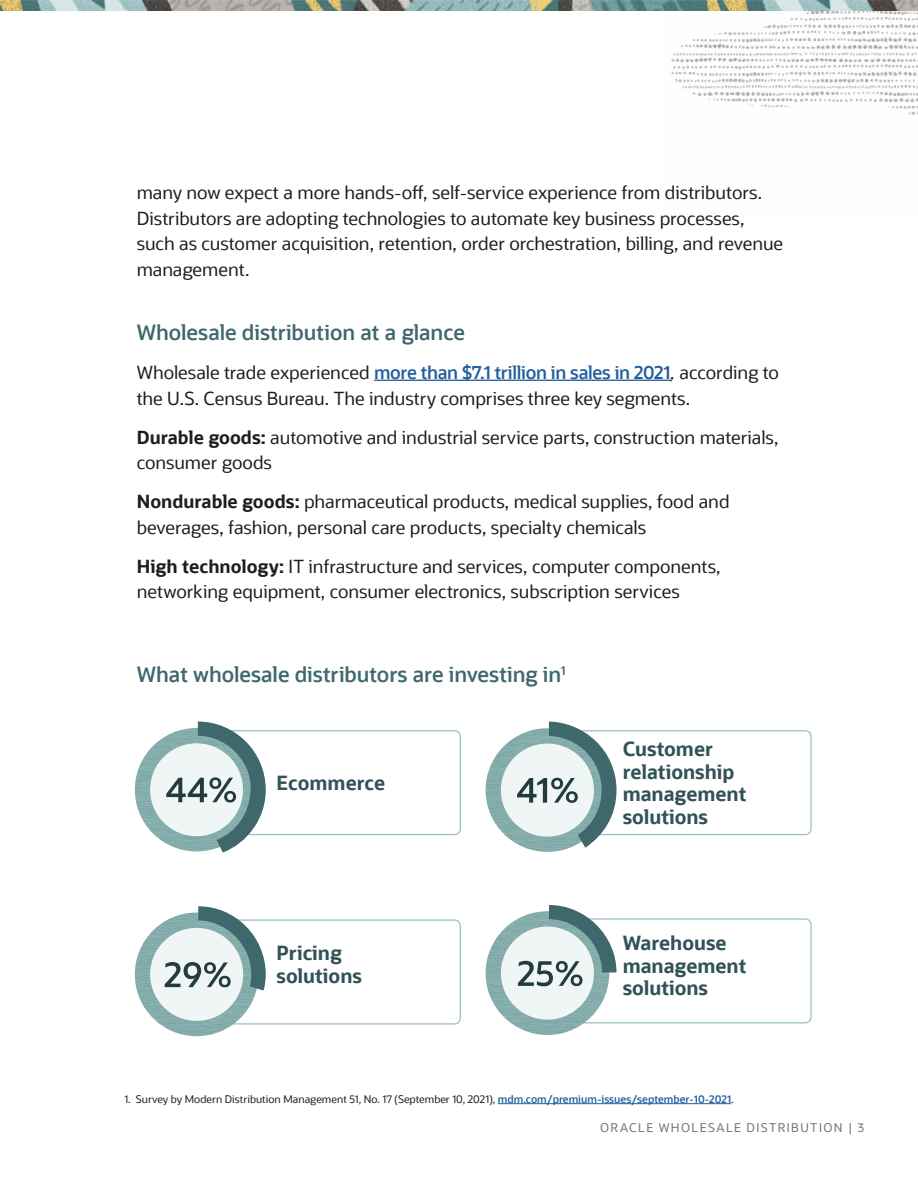
<style>
.page{position:relative;width:918px;height:1188px;background:#fff}
.page>*{position:absolute;margin:0;border:0;box-sizing:border-box;transform-origin:0 0}
.Subhead_1{font:600 21px "Oracle Sans";letter-spacing:-.005em;color:#3e686c}
.t1{font:700 19.5px/22.5px "Oracle Sans";color:#315357}
.Subhead_1-2{font:18px/25.5px "Oracle Sans";letter-spacing:-.005em;color:#201e1c}
.t2{font:12px "Oracle Sans";letter-spacing:.12em;color:#7a736e}
.t3{font:10.5px "Oracle Sans";color:#201e1c}
.s1{font-weight:600;color:#215e9e}
.s2{font-style:italic}
.s3{font-weight:700}
</style>
<div class="page">
<img style="left:0;top:0;width:918px;height:10px">
<img style="left:665px;top:10px;width:253px;height:105px">
<hr style="left:374px;top:380px;width:297px;height:1px;background:#215e9e">
<div style="left:546px;top:730px;width:266px;height:105px;border:1px solid #9abfbf;border-radius:6px"></div>
<div style="left:546px;top:918px;width:266px;height:105px;border:1px solid #9abfbf;border-radius:6px"></div>
<div style="left:195px;top:730px;width:266px;height:105px;border:1px solid #9abfbf;border-radius:6px"></div>
<div style="left:195px;top:919px;width:266px;height:106px;border:1px solid #9abfbf;border-radius:6px"></div>
<div style="left:486px;top:728px;width:123px;height:124px;background:#83acab;border-radius:50%"></div>
<div style="left:501px;top:744px;width:93px;height:93px;background:#f0f6f6;border-radius:50%"></div>
<svg style="left:517px;top:722px;width:100px;height:126px"></svg>
<div style="left:486px;top:911px;width:123px;height:124px;background:#83acab;border-radius:50%"></div>
<div style="left:501px;top:927px;width:93px;height:93px;background:#f0f6f6;border-radius:50%"></div>
<svg style="left:518px;top:905px;width:99px;height:81px"></svg>
<div style="left:135px;top:728px;width:123px;height:123px;background:#84adab;border-radius:50%"></div>
<div style="left:150px;top:743px;width:93px;height:93px;background:#f0f6f6;border-radius:50%"></div>
<svg style="left:166px;top:722px;width:100px;height:130px"></svg>
<div style="left:135px;top:913px;width:124px;height:123px;background:#83acab;border-radius:50%"></div>
<div style="left:150px;top:928px;width:93px;height:93px;background:#f0f6f6;border-radius:50%"></div>
<svg style="left:165px;top:906px;width:101px;height:85px"></svg>
<hr style="left:498px;top:1103px;width:233px;height:1px;background:#215e9e">
<p class="Subhead_1-2" style="left:137px;top:180px;width:648px">many now expect a more hands-off, self-service experience from distributors.<br>Distributors are adopting technologies to automate key business processes, such as customer acquisition, retention, order orchestration, billing, and revenue management.</p>
<p class="Subhead_1" style="left:137px;top:319px;width:330px">Wholesale distribution at a glance</p>
<p class="Subhead_1-2" style="left:137px;top:360px;width:644px">Wholesale trade experienced <span class="s1">more than $7.1 trillion in sales in 2021</span><span class="s2">,</span> according to the U.S. Census Bureau. The industry comprises three key segments.</p>
<p class="Subhead_1-2" style="left:137px;top:424px;width:643px"><span class="s3">Durable goods:</span> automotive and industrial service parts, construction materials, consumer goods</p>
<p class="Subhead_1-2" style="left:137px;top:489px;width:594px"><span class="s3">Nondurable goods:</span> pharmaceutical products, medical supplies, food and beverages, fashion, personal care products, specialty chemicals</p>
<p class="Subhead_1-2" style="left:137px;top:553px;width:585px"><span class="s3">High technology:</span> IT infrastructure and services, computer components, networking equipment, consumer electronics, subscription services</p>
<p class="Subhead_1" style="left:137px;top:662px;width:430px">What wholesale distributors are investing in<sup>1</sup></p>
<p class="t1" style="left:277px;top:772px;width:110px">Ecommerce</p>
<p class="t1" style="left:277px;top:942px;width:87px">Pricing solutions</p>
<p class="t1" style="left:623px;top:738px;width:125px">Customer relationship management solutions</p>
<p class="t1" style="left:623px;top:932px;width:125px">Warehouse management solutions</p>
<p class="t3" style="left:124px;top:1093px;width:8px">1.</p>
<p class="t3" style="left:136px;top:1093px;width:599px">Survey by Modern Distribution Management 51, No. 17 (September 10, 2021), <span class="s1">mdm.com/premium-issues/september-10-2021</span>.</p>
<p class="t2" style="left:600px;top:1120px;width:265px">ORACLE WHOLESALE DISTRIBUTION | 3</p>
</div>
